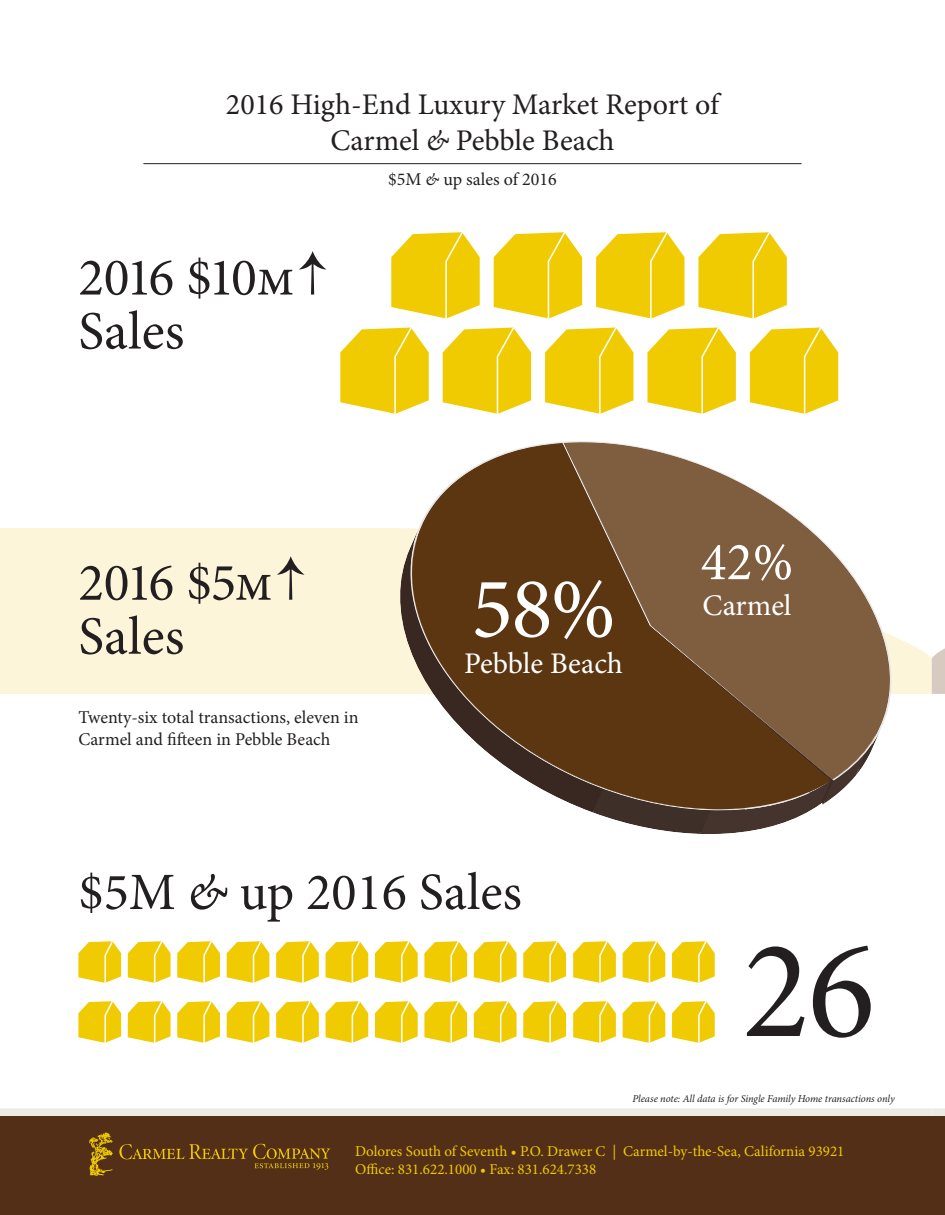
<style>
.page{position:relative;width:945px;height:1215px;background:#fff}
.page>*{position:absolute;margin:0;border:0;box-sizing:border-box;transform-origin:0 0}
.t1{font:141px "Minion Pro";color:#231f20}
.t2{font:87px "Minion Pro";color:#fff}
.t3{font:54px "Minion Pro";color:#231f20}
.t4{font:54px "Minion Pro";color:#fff}
.t5{font:53.4px "Minion Pro";letter-spacing:-.055em;color:#231f20}
.t6{font:52.5px "Minion Pro";color:#231f20}
.t7{font:30px/36px "Minion Pro";color:#231f20;text-align:center}
.t8{font:30px "Minion Pro";letter-spacing:-.005em;color:#fff}
.t9{font:18px/21.6px "Minion Pro";color:#231f20}
.t10{font:15px/18px "Minion Pro";color:#f0cb02}
.t11{font:italic 10.5px "Minion Pro";letter-spacing:-.01em;color:#231f20}
.s1{font-style:italic}
</style>
<div class="page">
<div style="left:0;top:1116px;width:932px;height:99px;background:#532f18"></div>
<div style="left:932px;top:1116px;width:13px;height:99px;background:#532f18"></div>
<div style="left:0;top:1108px;width:932px;height:8px;background:#ebeae3"></div>
<div style="left:932px;top:1108px;width:13px;height:8px;background:#ebeae3"></div>
<svg style="left:89px;top:1133px;width:24px;height:43px"></svg>
<svg style="left:119px;top:1144px;width:211px;height:26px"></svg>
<svg style="left:932px;top:648px;width:13px;height:46px"></svg>
<svg style="left:0;top:528px;width:932px;height:166px;background:#fcf5db"></svg>
<hr style="left:143px;top:163px;width:659px;height:1px;background:#231f20">
<svg style="left:277px;top:556px;width:27px;height:44px"></svg>
<svg style="left:565px;top:441px;width:326px;height:284px"></svg>
<svg style="left:553px;top:442px;width:329px;height:392px"></svg>
<svg style="left:384px;top:528px;width:219px;height:285px;fill:#fcf5d9"></svg>
<svg style="left:400px;top:443px;width:431px;height:366px"></svg>
<svg style="left:299px;top:251px;width:27px;height:44px"></svg>
<svg style="left:340px;top:232px;width:498px;height:182px"></svg>
<svg style="left:78px;top:941px;width:43px;height:42px"></svg>
<svg style="left:78px;top:1001px;width:43px;height:42px;background:#f2d533"></svg>
<svg style="left:128px;top:941px;width:43px;height:42px"></svg>
<svg style="left:128px;top:1001px;width:43px;height:42px"></svg>
<svg style="left:177px;top:941px;width:43px;height:42px;background:#f2d432"></svg>
<svg style="left:177px;top:1001px;width:43px;height:42px;background:#f2d432"></svg>
<svg style="left:227px;top:941px;width:42px;height:42px;background:#f2d430"></svg>
<svg style="left:227px;top:1001px;width:42px;height:42px;background:#f2d430"></svg>
<svg style="left:276px;top:941px;width:43px;height:42px;background:#f2d432"></svg>
<svg style="left:276px;top:1001px;width:43px;height:42px;background:#f2d432"></svg>
<svg style="left:326px;top:941px;width:42px;height:42px;background:#f2d430"></svg>
<svg style="left:326px;top:1001px;width:42px;height:42px;background:#f2d430"></svg>
<svg style="left:375px;top:941px;width:43px;height:42px;background:#f2d432"></svg>
<svg style="left:375px;top:1001px;width:43px;height:42px;background:#f2d432"></svg>
<svg style="left:424px;top:941px;width:43px;height:42px"></svg>
<svg style="left:424px;top:1001px;width:43px;height:42px;background:#f2d533"></svg>
<svg style="left:474px;top:941px;width:43px;height:42px"></svg>
<svg style="left:474px;top:1001px;width:43px;height:42px"></svg>
<svg style="left:523px;top:941px;width:43px;height:42px;background:#f2d432"></svg>
<svg style="left:523px;top:1001px;width:43px;height:42px;background:#f2d432"></svg>
<svg style="left:573px;top:941px;width:43px;height:42px;background:#f2d432"></svg>
<svg style="left:573px;top:1001px;width:43px;height:42px;background:#f2d432"></svg>
<svg style="left:623px;top:941px;width:42px;height:42px;background:#f2d430"></svg>
<svg style="left:623px;top:1001px;width:42px;height:42px;background:#f2d430"></svg>
<svg style="left:672px;top:941px;width:43px;height:42px;background:#f2d432"></svg>
<svg style="left:672px;top:1001px;width:43px;height:42px;background:#f2d432"></svg>
<h3 class="t7" style="left:226px;top:86px;width:497px">2016 High-End Luxury Market Report of<br>Carmel <span class="s1">&amp;</span> Pebble Beach</h3>
<p class="t9" style="left:388px;top:168px;width:170px">$5M <span class="s1">&amp;</span> up sales of 2016</p>
<h3 class="t5" style="left:78px;top:242px;width:217px">2016 $10M</h3>
<h3 class="t3" style="left:78px;top:295px;width:108px">Sales</h3>
<h3 class="t5" style="left:78px;top:547px;width:196px">2016 $5M</h3>
<h3 class="t3" style="left:78px;top:600px;width:108px">Sales</h3>
<p class="t9" style="left:78px;top:707px;width:282px">Twenty-six total transactions, eleven in<br>Carmel and fifteen in Pebble Beach</p>
<h2 class="t2" style="left:471px;top:551px;width:146px">58%</h2>
<h3 class="t8" style="left:464px;top:643px;width:160px">Pebble Beach</h3>
<h3 class="t4" style="left:701px;top:526px;width:94px">42%</h3>
<h3 class="t8" style="left:702px;top:585px;width:91px">Carmel</h3>
<h3 class="t6" style="left:78px;top:857px;width:445px">$5M <span class="s1">&amp;</span> up 2016 Sales</h3>
<h1 class="t1" style="left:743px;top:897px;width:134px">26</h1>
<p class="t11" style="left:633px;top:1091px;width:264px">Please note: All data is for Single Family Home transactions only</p>
<p class="t10" style="left:355px;top:1142px;width:491px">Dolores South of Seventh • P.O. Drawer C | Carmel-by-the-Sea, California 93921<br>Office: 831.622.1000 • Fax: 831.624.7338</p>
</div>
